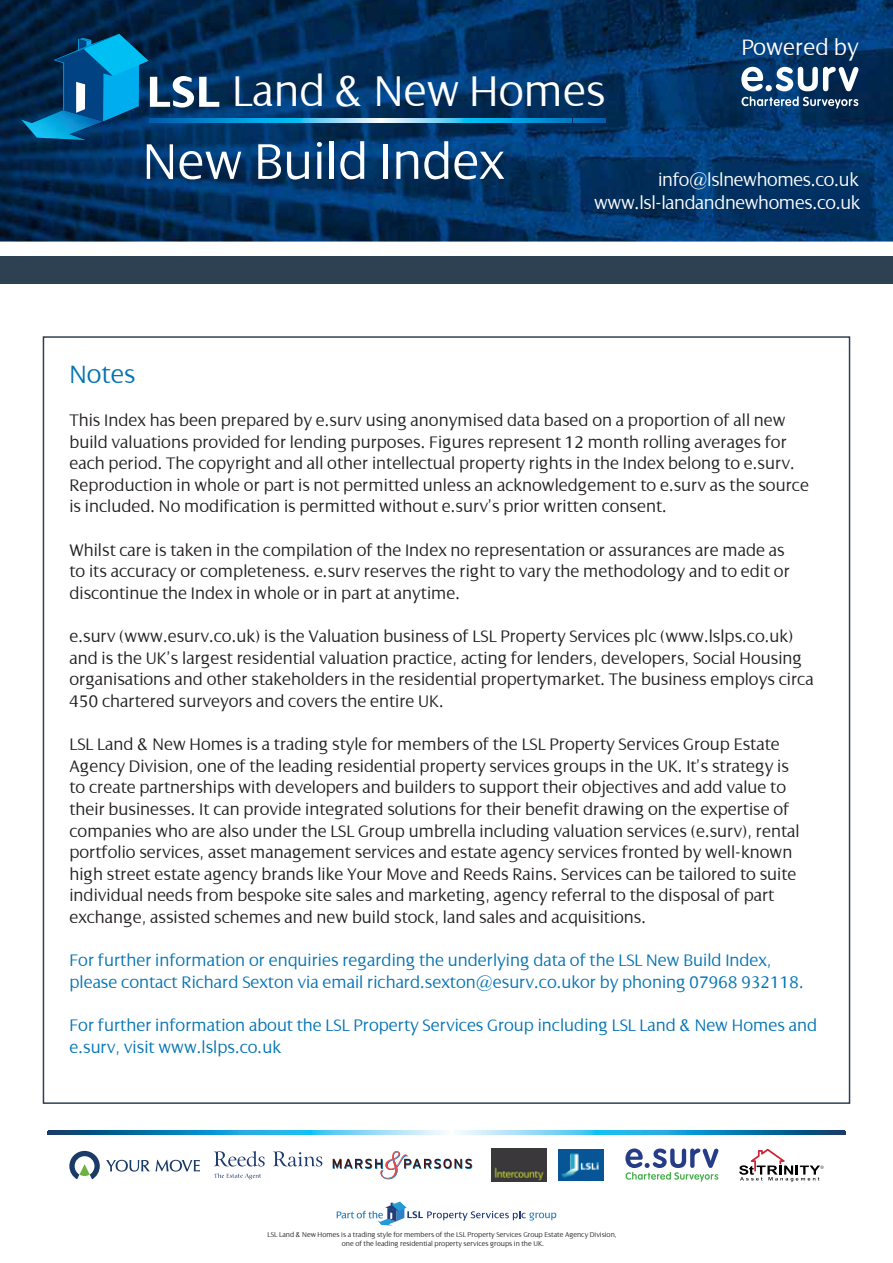
<style>
.page{position:relative;width:893px;height:1263px;background:#fff}
.page>*{position:absolute;margin:0;border:0;box-sizing:border-box;transform-origin:0 0}
.t1{font:300 46.2px "Dialog";color:#fff}
.t2{font:300 27px "Dialog";color:#0373b4}
.t3{font:300 24px "Dialog";color:#fff}
.t4{font:300 19.5px/23.4px "Dialog";letter-spacing:-.02em;color:#fff;text-align:right}
.t5{font:300 18px/21.6px "Dialog";color:#231f20}
.t6{font:300 18px/21.6px "Dialog";color:#0373b4}
.t7{font:300 7.5px/9px "Dialog";color:#231f20;text-align:center}
</style>
<div class="page">
<svg style="left:0;top:0;width:893px;height:242px;background:#033160"></svg>
<svg style="left:48px;top:1130px;width:192px;height:4px"></svg>
<svg style="left:240px;top:1130px;width:157px;height:4px"></svg>
<svg style="left:397px;top:1130px;width:49px;height:4px"></svg>
<svg style="left:458px;top:1130px;width:208px;height:4px"></svg>
<svg style="left:666px;top:1130px;width:40px;height:4px"></svg>
<svg style="left:706px;top:1130px;width:139px;height:4px"></svg>
<svg style="left:739px;top:1149px;width:85px;height:32px"></svg>
<svg style="left:625px;top:1148px;width:93px;height:34px"></svg>
<svg style="left:106px;top:1160px;width:44px;height:11px"></svg>
<svg style="left:156px;top:1160px;width:44px;height:11px"></svg>
<svg style="left:69px;top:1151px;width:31px;height:28px"></svg>
<img style="left:559px;top:1149px;width:44px;height:32px">
<img style="left:491px;top:1148px;width:55px;height:34px">
<svg style="left:214px;top:1151px;width:51px;height:15px"></svg>
<svg style="left:273px;top:1151px;width:49px;height:15px"></svg>
<svg style="left:214px;top:1173px;width:47px;height:6px"></svg>
<svg style="left:333px;top:1151px;width:139px;height:28px"></svg>
<svg style="left:337px;top:1201px;width:219px;height:24px"></svg>
<svg style="left:147px;top:144px;width:26px;height:35px"></svg>
<svg style="left:180px;top:151px;width:61px;height:28px"></svg>
<svg style="left:258px;top:144px;width:23px;height:35px"></svg>
<svg style="left:287px;top:152px;width:22px;height:28px"></svg>
<svg style="left:317px;top:142px;width:5px;height:37px"></svg>
<hr style="left:330px;top:141px;width:4px;height:38px;background:#fff">
<svg style="left:340px;top:141px;width:24px;height:38px"></svg>
<hr style="left:384px;top:144px;width:4px;height:35px;background:#fff">
<svg style="left:396px;top:151px;width:22px;height:28px"></svg>
<svg style="left:424px;top:141px;width:24px;height:38px"></svg>
<svg style="left:454px;top:151px;width:50px;height:28px"></svg>
<div style="left:0;top:247px;width:893px;height:36px;background:#2e4153"></div>
<div style="left:0;top:242px;width:893px;height:14px;background:#fff"></div>
<svg style="left:741px;top:67px;width:117px;height:42px"></svg>
<div style="left:150px;top:118px;width:99px;height:5px;background:#0098dc"></div>
<svg style="left:250px;top:118px;width:9px;height:5px"></svg>
<svg style="left:259px;top:118px;width:121px;height:5px"></svg>
<svg style="left:380px;top:118px;width:123px;height:5px"></svg>
<svg style="left:503px;top:118px;width:69px;height:5px"></svg>
<div style="left:572px;top:118px;width:33px;height:5px;background:#0069b5"></div>
<img style="left:21px;top:110px;width:82px;height:30px">
<svg style="left:53px;top:34px;width:166px;height:89px;background:#155f8e"></svg>
<h1 class="t1" style="left:232px;top:66px;width:375px">Land &amp; New Homes</h1>
<h3 class="t3" style="left:741px;top:34px;width:119px">Powered by</h3>
<p class="t4" style="left:594px;top:168px;width:268px">info@lslnewhomes.co.uk www.lsl-landandnewhomes.co.uk</p>
<h2 class="t2" style="left:69px;top:359px;width:68px">Notes</h2>
<p class="t5" style="left:69px;top:410px;width:741px">This Index has been prepared by e.surv using anonymised data based on a proportion of all new build valuations provided for lending purposes. Figures represent 12 month rolling averages for each period. The copyright and all other intellectual property rights in the Index belong to e.surv.<br>Reproduction in whole or part is not permitted unless an acknowledgement to e.surv as the source is included. No modification is permitted without e.surv’s prior written consent.</p>
<p class="t5" style="left:69px;top:539px;width:722px">Whilst care is taken in the compilation of the Index no representation or assurances are made as to its accuracy or completeness. e.surv reserves the right to vary the methodology and to edit or discontinue the Index in whole or in part at anytime.</p>
<p class="t5" style="left:69px;top:626px;width:746px">e.surv (www.esurv.co.uk) is the Valuation business of LSL Property Services plc (www.lslps.co.uk) and is the UK’s largest residential valuation practice, acting for lenders, developers, Social Housing organisations and other stakeholders in the residential propertymarket. The business employs circa 450 chartered surveyors and covers the entire UK.</p>
<p class="t5" style="left:69px;top:734px;width:732px">LSL Land &amp; New Homes is a trading style for members of the LSL Property Services Group Estate Agency Division, one of the leading residential property services groups in the UK. It’s strategy is to create partnerships with developers and builders to support their objectives and add value to their businesses. It can provide integrated solutions for their benefit drawing on the expertise of companies who are also under the LSL Group umbrella including valuation services (e.surv), rental portfolio services, asset management services and estate agency services fronted by well-known high street estate agency brands like Your Move and Reeds Rains. Services can be tailored to suite individual needs from bespoke site sales and marketing, agency referral to the disposal of part exchange, assisted schemes and new build stock, land sales and acquisitions.</p>
<p class="t6" style="left:69px;top:950px;width:736px">For further information or enquiries regarding the underlying data of the LSL New Build Index, please contact Richard Sexton via email richard.sexton@esurv.co.ukor by phoning 07968 932118.</p>
<p class="t6" style="left:69px;top:1014px;width:749px">For further information about the LSL Property Services Group including LSL Land &amp; New Homes and e.surv, visit www.lslps.co.uk</p>
<p class="t7" style="left:268px;top:1230px;width:351px">LSL Land &amp; New Homes is a trading style for members of the LSL Property Services Group Estate Agency Division, one of the leading residential property services groups in the UK.</p>
</div>
